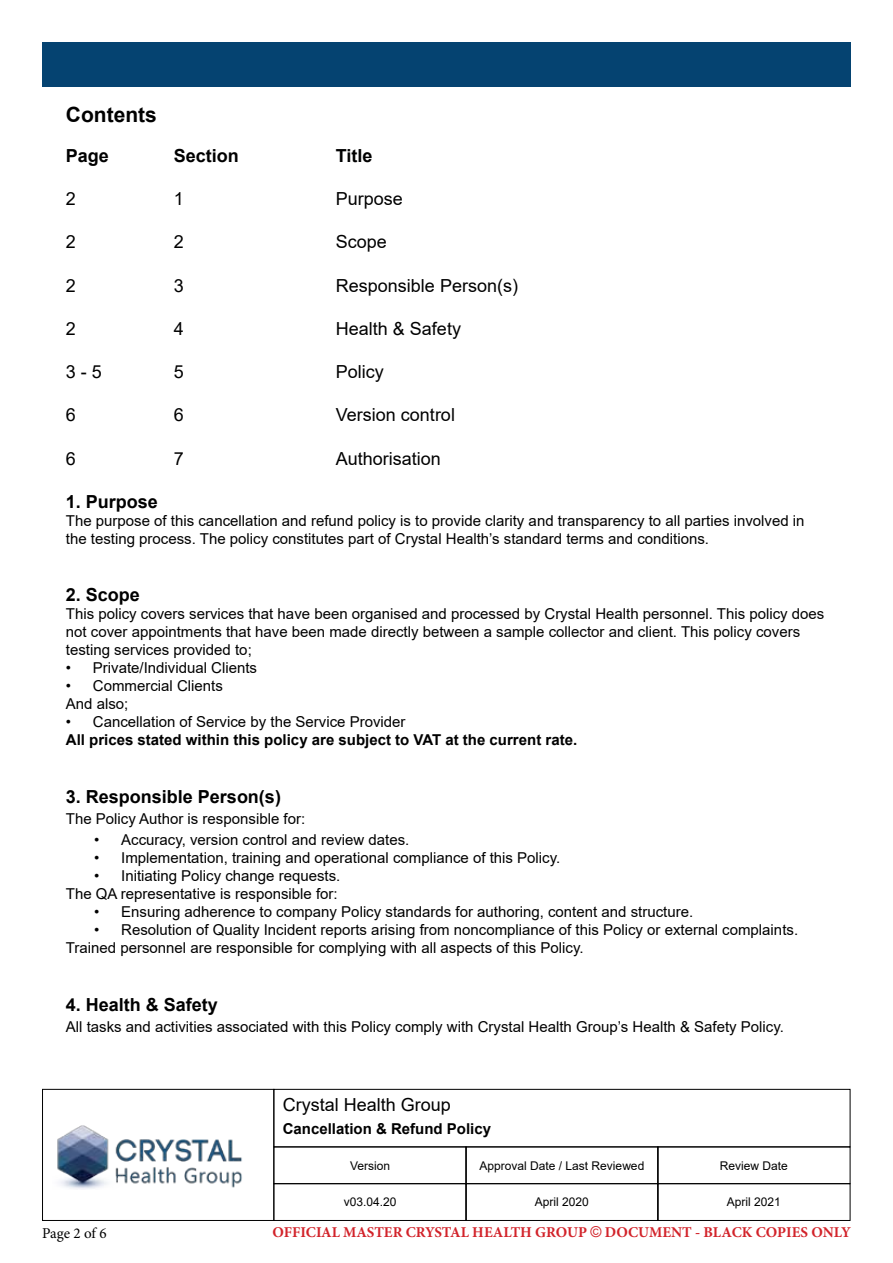
<style>
.page{position:relative;width:893px;height:1263px;background:#fff}
.page>*{position:absolute;margin:0;border:0;box-sizing:border-box;transform-origin:0 0}
.t1{font:700 21px "Arial";color:#000}
.t2{font:18px "Arial";color:#000}
.t3{font:700 18px "Arial";color:#000}
.t4{font:15px/18px "Arial";color:#000}
.t5{font:700 15px "Arial";color:#000}
.t6{font:700 15px "Minion Pro";color:#d2232a}
.t7{font:15px "Minion Pro";letter-spacing:-.01em;color:#000}
.t8{font:12px "Arial";color:#000}
.s1{font-family:"Arial";font-weight:400}
</style>
<div class="page">
<div style="left:273px;top:1089px;width:577px;height:58px;border:1px solid #000"></div>
<img style="left:57px;top:1125px;width:185px;height:64px">
<div style="left:42px;top:1089px;width:232px;height:132px;border:1px solid #000"></div>
<div style="left:273px;top:1146px;width:194px;height:38px;border:1px solid #000"></div>
<div style="left:465px;top:1146px;width:194px;height:38px;border:1px solid #000"></div>
<div style="left:657px;top:1146px;width:193px;height:38px;border:1px solid #000"></div>
<div style="left:273px;top:1183px;width:194px;height:38px;border:1px solid #000"></div>
<div style="left:465px;top:1183px;width:194px;height:38px;border:1px solid #000"></div>
<div style="left:657px;top:1183px;width:193px;height:38px;border:1px solid #000"></div>
<div style="left:42px;top:43px;width:808px;height:44px;background:#054371"></div>
<h1 class="t1" style="left:66px;top:100px;width:92px">Contents</h1>
<p class="t3" style="left:66px;top:143px;width:45px">Page</p>
<p class="t3" style="left:174px;top:143px;width:67px">Section</p>
<p class="t3" style="left:336px;top:143px;width:38px">Title</p>
<p class="t2" style="left:66px;top:187px;width:12px">2</p>
<p class="t2" style="left:174px;top:187px;width:12px">1</p>
<p class="t2" style="left:336px;top:187px;width:69px">Purpose</p>
<p class="t2" style="left:66px;top:230px;width:12px">2</p>
<p class="t2" style="left:174px;top:230px;width:12px">2</p>
<p class="t2" style="left:336px;top:230px;width:53px">Scope</p>
<p class="t2" style="left:66px;top:273px;width:12px">2</p>
<p class="t2" style="left:174px;top:273px;width:12px">3</p>
<p class="t2" style="left:336px;top:273px;width:184px">Responsible Person(s)</p>
<p class="t2" style="left:66px;top:316px;width:12px">2</p>
<p class="t2" style="left:174px;top:316px;width:12px">4</p>
<p class="t2" style="left:336px;top:316px;width:127px">Health &amp; Safety</p>
<p class="t2" style="left:66px;top:359px;width:38px">3 - 5</p>
<p class="t2" style="left:174px;top:359px;width:12px">5</p>
<p class="t2" style="left:336px;top:359px;width:50px">Policy</p>
<p class="t2" style="left:66px;top:403px;width:12px">6</p>
<p class="t2" style="left:174px;top:403px;width:12px">6</p>
<p class="t2" style="left:336px;top:403px;width:121px">Version control</p>
<p class="t2" style="left:66px;top:446px;width:12px">6</p>
<p class="t2" style="left:174px;top:446px;width:12px">7</p>
<p class="t2" style="left:336px;top:446px;width:107px">Authorisation</p>
<p class="t3" style="left:66px;top:489px;width:94px">1. Purpose</p>
<p class="t4" style="left:66px;top:511px;width:740px">The purpose of this cancellation and refund policy is to provide clarity and transparency to all parties involved in the testing process. The policy constitutes part of Crystal Health’s standard terms and conditions.</p>
<p class="t3" style="left:66px;top:582px;width:76px">2. Scope</p>
<p class="t4" style="left:66px;top:605px;width:760px">This policy covers services that have been organised and processed by Crystal Health personnel. This policy does not cover appointments that have been made directly between a sample collector and client. This policy covers testing services provided to;</p>
<p class="t4" style="left:66px;top:659px;width:193px">• Private/Individual Clients</p>
<p class="t4" style="left:66px;top:677px;width:159px">• Commercial Clients<br>And also;</p>
<p class="t4" style="left:66px;top:713px;width:341px">• Cancellation of Service by the Service Provider</p>
<p class="t5" style="left:66px;top:729px;width:513px">All prices stated within this policy are subject to VAT at the current rate.</p>
<p class="t3" style="left:66px;top:784px;width:217px">3. Responsible Person(s)</p>
<p class="t4" style="left:66px;top:810px;width:241px">The Policy Author is responsible for:</p>
<p class="t4" style="left:94px;top:831px;width:317px">• Accuracy, version control and review dates.</p>
<p class="t4" style="left:94px;top:849px;width:468px">• Implementation, training and operational compliance of this Policy.</p>
<p class="t4" style="left:66px;top:867px;width:276px;text-align:right">• Initiating Policy change requests.<br>The QA representative is responsible for:</p>
<p class="t4" style="left:94px;top:903px;width:600px">• Ensuring adherence to company Policy standards for authoring, content and structure.</p>
<p class="t4" style="left:66px;top:921px;width:734px;text-indent:28px">• Resolution of Quality Incident reports arising from noncompliance of this Policy or external complaints.<br>Trained personnel are responsible for complying with all aspects of this Policy.</p>
<p class="t3" style="left:66px;top:991px;width:154px">4. Health &amp; Safety</p>
<p class="t4" style="left:66px;top:1017px;width:720px">All tasks and activities associated with this Policy comply with Crystal Health Group’s Health &amp; Safety Policy.</p>
<p class="t2" style="left:283px;top:1092px;width:170px">Crystal Health Group</p>
<p class="t5" style="left:283px;top:1118px;width:210px">Cancellation &amp; Refund Policy</p>
<p class="t8" style="left:350px;top:1157px;width:42px">Version</p>
<p class="t8" style="left:480px;top:1157px;width:166px">Approval Date / Last Reviewed</p>
<p class="t8" style="left:720px;top:1157px;width:70px">Review Date</p>
<p class="t8" style="left:344px;top:1194px;width:54px">v03.04.20</p>
<p class="t8" style="left:535px;top:1194px;width:56px">April 2020</p>
<p class="t8" style="left:727px;top:1194px;width:56px">April 2021</p>
<p class="t7" style="left:42px;top:1223px;width:66px">Page 2 of 6</p>
<p class="t6" style="left:272px;top:1222px;width:580px">OFFICIAL MASTER CRYSTAL HEALTH GROUP <span class="s1">©</span> DOCUMENT - BLACK COPIES ONLY</p>
</div>
